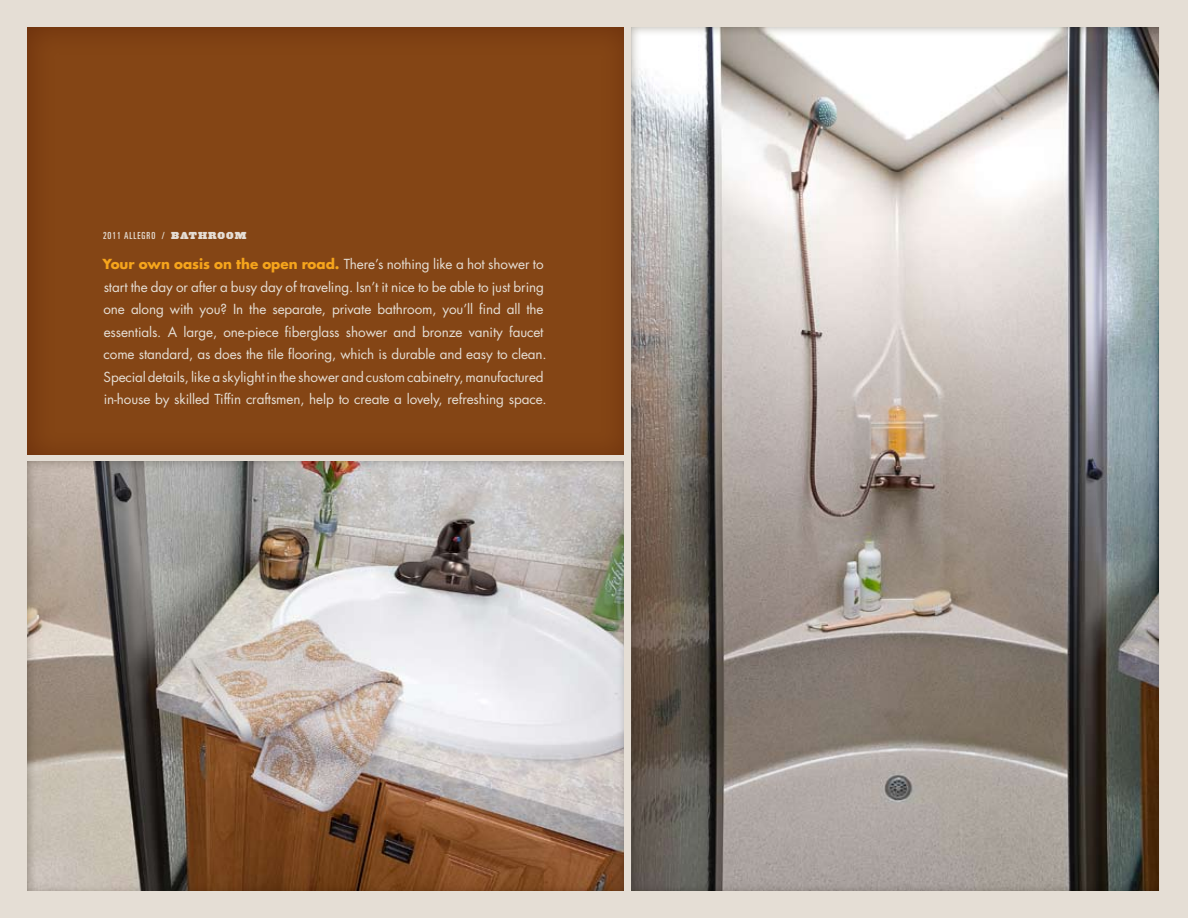
<style>
.page{position:relative;width:1188px;height:918px;background:#e5ded5}
.page>*{position:absolute;margin:0;border:0;box-sizing:border-box;transform-origin:0 0}
.t1{font:13.5px/22.5px "Futura";letter-spacing:-.01em;color:#e5ded5}
.t2{font:ultra-condensed 9.75px "Univers";letter-spacing:.1em;color:#e5ded5}
.t3{font:900 9.3px "Acropolis";color:#e5ded5}
.s1{font-family:"Acropolis";font-weight:900;font-stretch:normal;font-size:9.3px}
.s2{font-weight:700;color:#f6a51c}
</style>
<div class="page">
<div style="left:27px;top:26px;width:598px;height:429px;background:#844515"></div>
<div style="left:25px;top:459px;width:600px;height:432px;background:#655d4a;opacity:.45"></div>
<div style="left:628px;top:26px;width:531px;height:865px;background:#655d4a;opacity:.45"></div>
<p class="t2" style="left:103px;top:230px;width:115px">2O11 ALLEGRO / <span class="s1">BATHROO</span></p>
<p class="t3" style="left:235px;top:230px;width:13px">M</p>
<p class="t1" style="left:103px;top:253px;width:446px"><span class="s2">Your own oasis on the open road.</span> There’s nothing like a hot shower to start the day or after a busy day of traveling. Isn’t it nice to be able to just bring one along with you? In the separate, private bathroom, you’ll find all the essentials. A large, one-piece fiberglass shower and bronze vanity faucet come standard, as does the tile flooring, which is durable and easy to clean.<br>Special details, like a skylight in the shower and custom cabinetry, manufactured in-house by skilled Tiffin craftsmen, help to create a lovely, refreshing space.</p>
</div>
